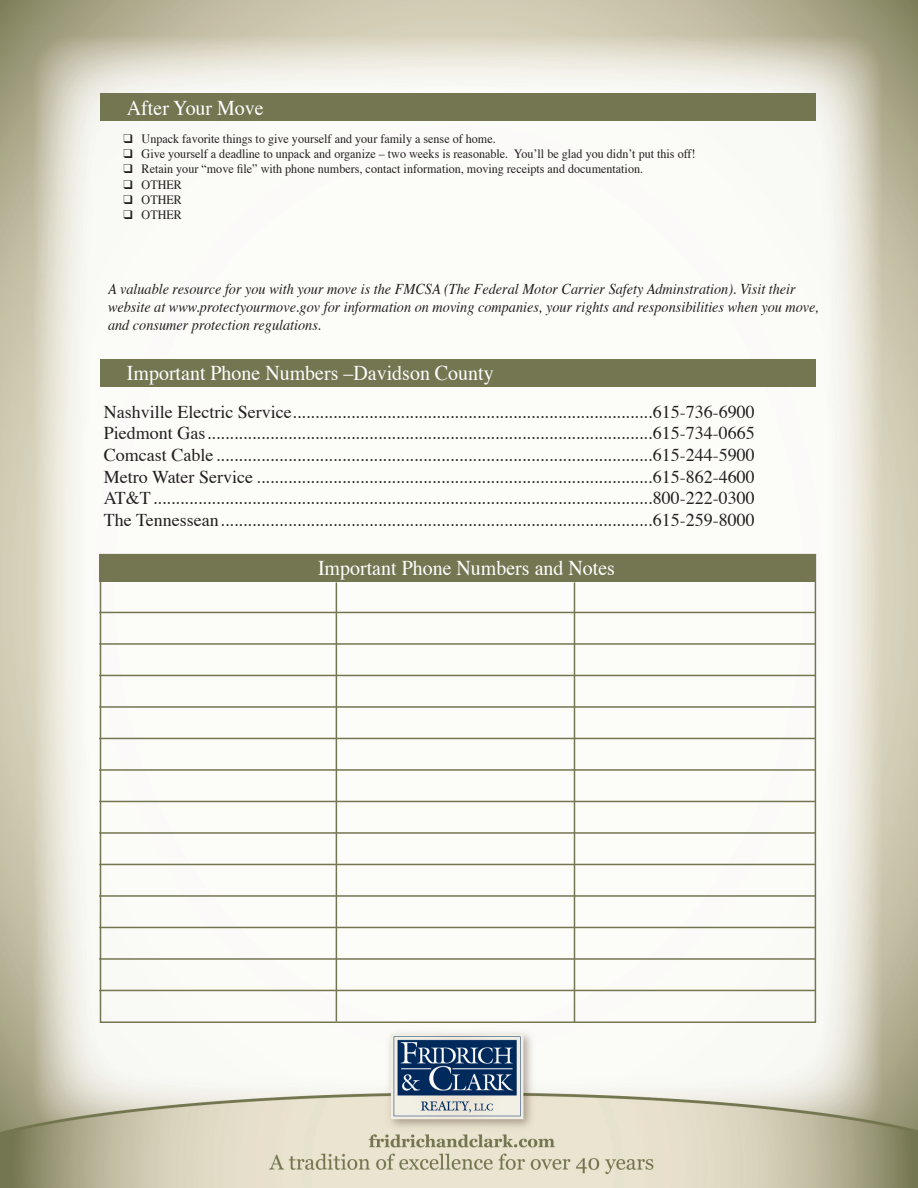
<style>
.page{position:relative;width:918px;height:1188px;background:#fff}
.page>*{position:absolute;margin:0;border:0;box-sizing:border-box;transform-origin:0 0}
.t1{font:21px "Times";color:#fff;scale:.95 1}
.t2{font:18px/21.6px "Times";color:#231f20;text-align:justify}
.t3{font:italic 15px/18px "Times";color:#231f20;scale:.95 1}
.t4{font:12.75px "Times";color:#231f20;scale:.95 1}
</style>
<div class="page">
<img style="left:0;top:0;width:918px;height:1188px">
<div style="left:101px;top:94px;width:715px;height:27px;background:#747651"></div>
<div style="left:100px;top:554px;width:715px;height:28px;background:#747651"></div>
<div style="left:100px;top:554px;width:716px;height:469px;border:2px solid #747651"></div>
<hr style="left:99px;top:612px;width:716px;height:1px;background:#747651">
<hr style="left:99px;top:643px;width:716px;height:2px;background:#747651">
<hr style="left:99px;top:675px;width:716px;height:1px;background:#747651">
<hr style="left:99px;top:706px;width:716px;height:2px;background:#747651">
<hr style="left:99px;top:738px;width:716px;height:1px;background:#747651">
<hr style="left:99px;top:769px;width:716px;height:2px;background:#747651">
<hr style="left:99px;top:801px;width:716px;height:1px;background:#747651">
<hr style="left:99px;top:832px;width:716px;height:2px;background:#747651">
<hr style="left:99px;top:864px;width:716px;height:1px;background:#747651">
<hr style="left:99px;top:895px;width:716px;height:2px;background:#747651">
<hr style="left:99px;top:927px;width:716px;height:1px;background:#747651">
<hr style="left:99px;top:958px;width:716px;height:2px;background:#747651">
<hr style="left:99px;top:990px;width:716px;height:1px;background:#747651">
<hr style="left:336px;top:582px;width:1px;height:439px;background:#747651">
<hr style="left:574px;top:582px;width:1px;height:440px;background:#747651">
<div style="left:101px;top:359px;width:715px;height:28px;background:#747651"></div>
<p class="t1" style="left:127px;top:88px;width:146px">After Your Move</p>
<p class="t4" style="left:124px;top:127px;width:393px">❑ Unpack favorite things to give yourself and your family a sense of home.</p>
<p class="t4" style="left:124px;top:142px;width:604px">❑ Give yourself a deadline to unpack and organize – two weeks is reasonable. You’ll be glad you didn’t put this off!</p>
<p class="t4" style="left:124px;top:157px;width:548px">❑ Retain your “move file” with phone numbers, contact information, moving receipts and documentation.</p>
<p class="t4" style="left:124px;top:172px;width:63px">❑ OTHER</p>
<p class="t4" style="left:124px;top:188px;width:63px">❑ OTHER</p>
<p class="t4" style="left:124px;top:203px;width:63px">❑ OTHER</p>
<p class="t3" style="left:108px;top:278px;width:750px">A valuable resource for you with your move is the FMCSA (The Federal Motor Carrier Safety Adminstration). Visit their website at www.protectyourmove.gov for information on moving companies, your rights and responsibilities when you move, and consumer protection regulations.</p>
<p class="t1" style="left:127px;top:354px;width:388px">Important Phone Numbers –Davidson County</p>
<p class="t2" style="left:104px;top:399px;width:652px">Nashville Electric Service................................................................................615-736-6900<br>Piedmont Gas...................................................................................................615-734-0665<br>Comcast Cable .................................................................................................615-244-5900<br>Metro Water Service ........................................................................................615-862-4600<br>AT&amp;T...............................................................................................................800-222-0300<br>The Tennessean................................................................................................615-259-8000</p>
<p class="t1" style="left:318px;top:549px;width:314px">Important Phone Numbers and Notes</p>
</div>
